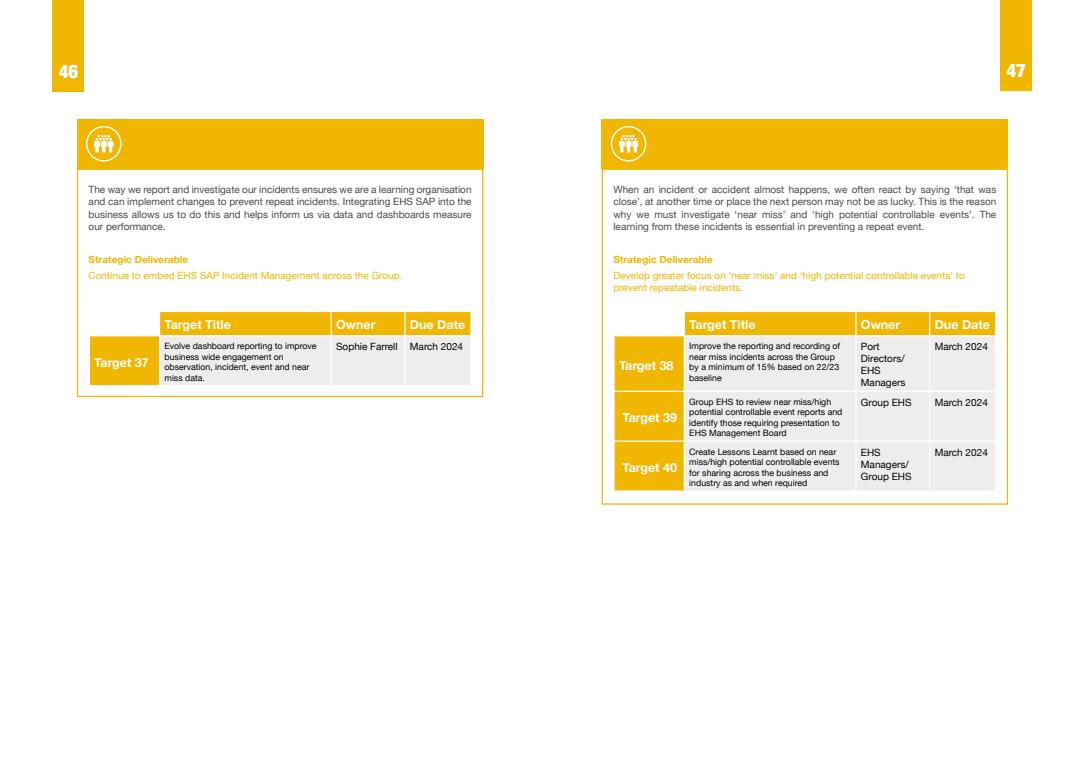
<style>
.page{position:relative;width:1085px;height:780px;background:#fff}
.page>*{position:absolute;margin:0;border:0;box-sizing:border-box;transform-origin:0 0}
.t1{font:900 condensed 18.75px "Helvetica Neue";color:#fff}
.t2{font:700 12.5px "Helvetica Neue";color:#fff}
.t3{font:10px/12.5px "Helvetica Neue";color:#4a4a49;text-align:justify}
.t4{font:10px/12.5px "Helvetica Neue";color:#f0b600}
.t5{font:10px/12px "Helvetica Neue";color:#000}
.t6{font:700 10px "Helvetica Neue";color:#f0b600}
.t7{font:8.75px/10.5px "Helvetica Neue";color:#000}
</style>
<div class="page">
<div style="left:53px;top:0;width:31px;height:91px;background:#f0b600"></div>
<svg style="left:90px;top:311px;width:381px;height:74px;background:#efd995"></svg>
<hr style="left:89px;top:335px;width:70px;height:1px;background:#fff">
<hr style="left:159px;top:335px;width:172px;height:1px;background:#fff">
<hr style="left:159px;top:336px;width:1px;height:49px;background:#fff">
<hr style="left:331px;top:335px;width:74px;height:1px;background:#fff">
<hr style="left:330px;top:336px;width:2px;height:49px;background:#fff">
<hr style="left:405px;top:335px;width:66px;height:1px;background:#fff">
<hr style="left:404px;top:336px;width:1px;height:49px;background:#fff">
<hr style="left:470px;top:336px;width:1px;height:49px;background:#fff">
<div style="left:77px;top:168px;width:406px;height:229px;border:1px solid #f0b600"></div>
<div style="left:77px;top:119px;width:406px;height:49px;background:#f0b600"></div>
<div style="left:86px;top:126px;width:36px;height:35px;border:1px solid #fff;border-radius:50%"></div>
<svg style="left:94px;top:135px;width:19px;height:17px"></svg>
<svg style="left:614px;top:312px;width:380px;height:178px;background:#f1bd19"></svg>
<div style="left:684px;top:336px;width:310px;height:154px;background:#ededed"></div>
<svg style="left:683px;top:312px;width:1px;height:23px"></svg>
<svg style="left:855px;top:312px;width:1px;height:23px"></svg>
<hr style="left:928px;top:312px;width:2px;height:23px;background:#fff">
<hr style="left:613px;top:335px;width:71px;height:1px;background:#fff">
<hr style="left:684px;top:335px;width:171px;height:1px;background:#fff">
<hr style="left:683px;top:336px;width:1px;height:54px;background:#fff">
<hr style="left:855px;top:335px;width:74px;height:1px;background:#fff">
<hr style="left:855px;top:336px;width:1px;height:54px;background:#fff">
<hr style="left:929px;top:335px;width:67px;height:1px;background:#fff">
<hr style="left:928px;top:336px;width:2px;height:54px;background:#fff">
<hr style="left:613px;top:390px;width:71px;height:2px;background:#fff">
<hr style="left:684px;top:390px;width:171px;height:2px;background:#fff">
<hr style="left:683px;top:392px;width:1px;height:48px;background:#fff">
<hr style="left:855px;top:390px;width:74px;height:2px;background:#fff">
<hr style="left:855px;top:392px;width:1px;height:48px;background:#fff">
<hr style="left:929px;top:390px;width:67px;height:2px;background:#fff">
<hr style="left:928px;top:392px;width:2px;height:48px;background:#fff">
<hr style="left:613px;top:440px;width:71px;height:2px;background:#fff">
<hr style="left:684px;top:440px;width:171px;height:2px;background:#fff">
<hr style="left:683px;top:442px;width:1px;height:48px;background:#fff">
<hr style="left:855px;top:440px;width:74px;height:2px;background:#fff">
<hr style="left:855px;top:442px;width:1px;height:48px;background:#fff">
<hr style="left:929px;top:440px;width:67px;height:2px;background:#fff">
<hr style="left:928px;top:442px;width:2px;height:48px;background:#fff">
<div style="left:1000px;top:0;width:31px;height:90px;background:#f0b600"></div>
<div style="left:601px;top:168px;width:406px;height:336px;border:1px solid #f0b600"></div>
<div style="left:601px;top:119px;width:406px;height:49px;background:#f0b600"></div>
<div style="left:610px;top:126px;width:36px;height:35px;border:1px solid #fff;border-radius:50%"></div>
<svg style="left:618px;top:135px;width:20px;height:17px"></svg>
<h1 class="t1" style="left:59px;top:60px;width:21px">46</h1>
<p class="t3" style="left:89px;top:184px;width:384px">The way we report and investigate our incidents ensures we are a learning organisation and can implement changes to prevent repeat incidents. Integrating EHS SAP into the business allows us to do this and helps inform us via data and dashboards measure our performance.</p>
<p class="t6" style="left:89px;top:251px;width:101px">Strategic Deliverable</p>
<p class="t4" style="left:89px;top:269px;width:315px">Continue to embed EHS SAP Incident Management across the Group.</p>
<p class="t2" style="left:164px;top:314px;width:68px">Target Title</p>
<p class="t2" style="left:336px;top:314px;width:41px">Owner</p>
<p class="t2" style="left:410px;top:314px;width:57px">Due Date</p>
<p class="t2" style="left:94px;top:352px;width:56px">Target 37</p>
<p class="t7" style="left:164px;top:341px;width:153px">Evolve dashboard reporting to improve business wide engagement on observation, incident, event and near miss data.</p>
<p class="t5" style="left:336px;top:341px;width:128px">Sophie Farrell March 2024</p>
<h1 class="t1" style="left:1006px;top:59px;width:21px">47</h1>
<p class="t3" style="left:613px;top:184px;width:384px">When an incident or accident almost happens, we often react by saying ‘that was close’, at another time or place the next person may not be as lucky. This is the reason why we must investigate ‘near miss’ and ‘high potential controllable events’. The learning from these incidents is essential in preventing a repeat event.</p>
<p class="t6" style="left:613px;top:251px;width:101px">Strategic Deliverable</p>
<p class="t4" style="left:613px;top:269px;width:353px">Develop greater focus on ‘near miss’ and ‘high potential controllable events’ to prevent repeatable incidents.</p>
<p class="t2" style="left:619px;top:355px;width:56px">Target 38</p>
<p class="t2" style="left:622px;top:408px;width:56px">Target 39</p>
<p class="t2" style="left:622px;top:458px;width:56px">Target 40</p>
<p class="t2" style="left:689px;top:314px;width:68px">Target Title</p>
<p class="t2" style="left:860px;top:314px;width:41px">Owner</p>
<p class="t2" style="left:934px;top:314px;width:57px">Due Date</p>
<p class="t7" style="left:689px;top:341px;width:152px">Improve the reporting and recording of near miss incidents across the Group by a minimum of 15% based on 22/23 baseline</p>
<p class="t5" style="left:860px;top:341px;width:46px">Port<br>Directors/<br>EHS<br>Managers</p>
<p class="t5" style="left:934px;top:341px;width:55px">March 2024</p>
<p class="t7" style="left:689px;top:397px;width:154px">Group EHS to review near miss/high potential controllable event reports and identify those requiring presentation to EHS Management Board</p>
<p class="t5" style="left:860px;top:397px;width:52px">Group EHS</p>
<p class="t5" style="left:934px;top:397px;width:55px">March 2024</p>
<p class="t7" style="left:689px;top:446px;width:152px">Create Lessons Learnt based on near miss/high potential controllable events for sharing across the business and industry as and when required</p>
<p class="t5" style="left:860px;top:446px;width:52px">EHS<br>Managers/<br>Group EHS</p>
<p class="t5" style="left:934px;top:446px;width:55px">March 2024</p>
</div>
